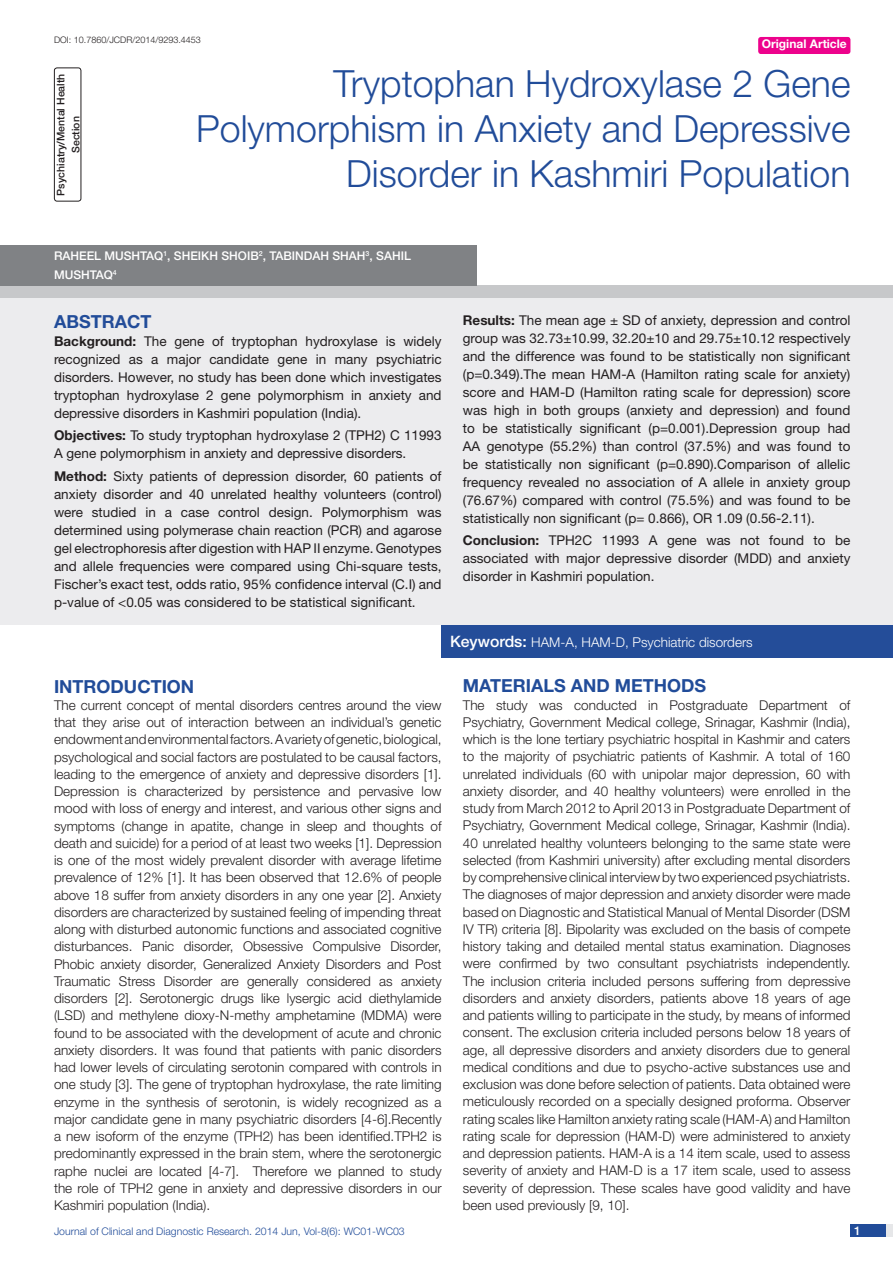
<style>
.page{position:relative;width:893px;height:1263px;background:#fff}
.page>*{position:absolute;margin:0;border:0;box-sizing:border-box;transform-origin:0 0}
.t1{font:300 37.5px/45px "Helvetica Neue";color:#214c99;text-align:right}
.Level_1{font:700 18px "Helvetica Neue";color:#214c99}
.Abstract_head{font:700 18px "Helvetica Neue";color:#214c99}
.Body_text{font:300 13.5px/17.2px "Helvetica Neue";color:#231f20;text-align:justify}
.Body_text-2{font:13.5px/18px "Helvetica Neue";color:#231f20;text-align:justify}
.t2{font:300 13.5px "Helvetica Neue";color:#fff}
.Author{font:500 12px/18.8px "Helvetica Neue";color:#fff}
.t3{font:700 12px "Helvetica Neue";color:#fff}
.t4{font:300 10.5px "Helvetica Neue";color:#214c99}
.t5{font:500 10.5px/15px "Helvetica Neue";color:#231f20;text-align:center}
.DOI{font:300 9px "Helvetica Neue";color:#231f20}
.s1{color:#244d99}
.s2{font-weight:700}
.s3{font-weight:500;font-size:15.75px}
</style>
<div class="page">
<div style="left:850px;top:1224px;width:43px;height:13px;background:#e6e7e9"></div>
<div style="left:850px;top:1224px;width:35px;height:13px;background:#214c99"></div>
<div style="left:758px;top:37px;width:92px;height:17px;background:#ed028c;border-radius:3px"></div>
<div style="left:0;top:296px;width:893px;height:329px;background:#ececee"></div>
<div style="left:0;top:286px;width:893px;height:12px;background:#c7c8ca"></div>
<div style="left:0;top:245px;width:476px;height:40px;background:#808285"></div>
<div style="left:54px;top:68px;width:27px;height:133px;border:1px solid #231f20;border-radius:3px"></div>
<div style="left:442px;top:625px;width:451px;height:33px;background:#244d99"></div>
<p class="DOI" style="left:54px;top:35px;width:148px">DOI: 10.7860/JCDR/2014/9293.4453</p>
<p class="t3" style="left:762px;top:37px;width:87px">Original Article</p>
<p class="t1" style="left:196px;top:60px;width:656px">Tryptophan Hydroxylase 2 Gene<br>Polymorphism in Anxiety and Depressive<br>Disorder in Kashmiri Population</p>
<p class="t5" style="left:53px;top:196px;width:123px;rotate:-90deg">PSYCHIATRY/MENTAL HEALTH<br>SECTION</p>
<p class="Author" style="left:54px;top:246px;width:358px">RAHEEL MUSHTAQ<sup>1</sup>, SHEIKH SHOIB<sup>2</sup>, TABINDAH SHAH<sup>3</sup>, SAHIL<br>MUSHTAQ<sup>4</sup></p>
<p class="Abstract_head" style="left:54px;top:311px;width:99px">ABST<span class="s1">RAC</span>T</p>
<p class="Body_text-2" style="left:54px;top:332px;width:389px"><span class="s2">Background:</span> The gene of tryptophan hydroxylase is widely recognized as a major candidate gene in many psychiatric disorders. However, no study has been done which investigates tryptophan hydroxylase 2 gene polymorphism in anxiety and depressive disorders in Kashmiri population (India).</p>
<p class="Body_text-2" style="left:54px;top:426px;width:389px"><span class="s2">Objectives:</span> To study tryptophan hydroxylase 2 (TPH2) C 11993<br>A gene polymorphism in anxiety and depressive disorders.</p>
<p class="Body_text-2" style="left:54px;top:467px;width:389px"><span class="s2">Method:</span> Sixty patients of depression disorder, 60 patients of anxiety disorder and 40 unrelated healthy volunteers (control) were studied in a case control design. Polymorphism was determined using polymerase chain reaction (PCR) and agarose gel electrophoresis after digestion with HAP II enzyme. Genotypes and allele frequencies were compared using Chi-square tests, Fischer’s exact test, odds ratio, 95% confidence interval (C.I) and p-value of &lt;0.05 was considered to be statistical significant.</p>
<p class="Body_text-2" style="left:463px;top:311px;width:389px"><span class="s2">Results:</span> The mean age ± SD of anxiety, depression and control group was 32.73±10.99, 32.20±10 and 29.75±10.12 respectively and the difference was found to be statistically non significant (p=0.349).The mean HAM-A (Hamilton rating scale for anxiety) score and HAM-D (Hamilton rating scale for depression) score was high in both groups (anxiety and depression) and found to be statistically significant (p=0.001).Depression group had AA genotype (55.2%) than control (37.5%) and was found to be statistically non significant (p=0.890).Comparison of allelic frequency revealed no association of A allele in anxiety group (76.67%) compared with control (75.5%) and was found to be statistically non significant (p= 0.866), OR 1.09 (0.56-2.11).</p>
<p class="Body_text-2" style="left:463px;top:531px;width:389px"><span class="s2">Conclusion:</span> TPH2C 11993 A gene was not found to be associated with major depressive disorder (MDD) and anxiety disorder in Kashmiri population.</p>
<p class="t2" style="left:450px;top:634px;width:304px"><span class="s3">KEYWORDS:</span> HAM-A, HAM-D, Psychiatric disorders</p>
<p class="Level_1" style="left:54px;top:675px;width:33px">Intro</p>
<p class="Level_1" style="left:111px;top:675px;width:39px">ductio</p>
<p class="Level_1" style="left:181px;top:675px;width:15px">n</p>
<p class="Body_text" style="left:54px;top:696px;width:389px">The current concept of mental disorders centres around the view that they arise out of interaction between an individual’s genetic endowment and environmental factors. A variety of genetic, biological, psychological and social factors are postulated to be causal factors, leading to the emergence of anxiety and depressive disorders [1].<br>Depression is characterized by persistence and pervasive low mood with loss of energy and interest, and various other signs and symptoms (change in apatite, change in sleep and thoughts of death and suicide) for a period of at least two weeks [1]. Depression is one of the most widely prevalent disorder with average lifetime prevalence of 12% [1]. It has been observed that 12.6% of people above 18 suffer from anxiety disorders in any one year [2]. Anxiety disorders are characterized by sustained feeling of impending threat along with disturbed autonomic functions and associated cognitive disturbances. Panic disorder, Obsessive Compulsive Disorder, Phobic anxiety disorder, Generalized Anxiety Disorders and Post Traumatic Stress Disorder are generally considered as anxiety disorders [2]. Serotonergic drugs like lysergic acid diethylamide (LSD) and methylene dioxy-N-methy amphetamine (MDMA) were found to be associated with the development of acute and chronic anxiety disorders. It was found that patients with panic disorders had lower levels of circulating serotonin compared with controls in one study [3]. The gene of tryptophan hydroxylase, the rate limiting enzyme in the synthesis of serotonin, is widely recognized as a major candidate gene in many psychiatric disorders [4-6].Recently a new isoform of the enzyme (TPH2) has been identified.TPH2 is predominantly expressed in the brain stem, where the serotonergic raphe nuclei are located [4-7]. Therefore we planned to study the role of TPH2 gene in anxiety and depressive disorders in our Kashmiri population (India).</p>
<p class="Level_1" style="left:463px;top:675px;width:243px">MaterialS and methods</p>
<p class="Body_text" style="left:463px;top:696px;width:389px">The study was conducted in Postgraduate Department of Psychiatry, Government Medical college, Srinagar, Kashmir (India), which is the lone tertiary psychiatric hospital in Kashmir and caters to the majority of psychiatric patients of Kashmir. A total of 160 unrelated individuals (60 with unipolar major depression, 60 with anxiety disorder, and 40 healthy volunteers) were enrolled in the study from March 2012 to April 2013 in Postgraduate Department of Psychiatry, Government Medical college, Srinagar, Kashmir (India).<br>40 unrelated healthy volunteers belonging to the same state were selected (from Kashmiri university) after excluding mental disorders by comprehensive clinical interview by two experienced psychiatrists.<br>The diagnoses of major depression and anxiety disorder were made based on Diagnostic and Statistical Manual of Mental Disorder (DSM IV TR) criteria [8]. Bipolarity was excluded on the basis of compete history taking and detailed mental status examination. Diagnoses were confirmed by two consultant psychiatrists independently.<br>The inclusion criteria included persons suffering from depressive disorders and anxiety disorders, patients above 18 years of age and patients willing to participate in the study, by means of informed consent. The exclusion criteria included persons below 18 years of age, all depressive disorders and anxiety disorders due to general medical conditions and due to psycho-active substances use and exclusion was done before selection of patients. Data obtained were meticulously recorded on a specially designed proforma. Observer rating scales like Hamilton anxiety rating scale (HAM-A) and Hamilton rating scale for depression (HAM-D) were administered to anxiety and depression patients. HAM-A is a 14 item scale, used to assess severity of anxiety and HAM-D is a 17 item scale, used to assess severity of depression. These scales have good validity and have been used previously [9, 10].</p>
<p class="t4" style="left:54px;top:1225px;width:352px">Journal of Clinical and Diagnostic Research. 2014 Jun, Vol-8(6): WC01-WC03</p>
<p class="Author" style="left:854px;top:1221px;width:8px">1</p>
</div>
